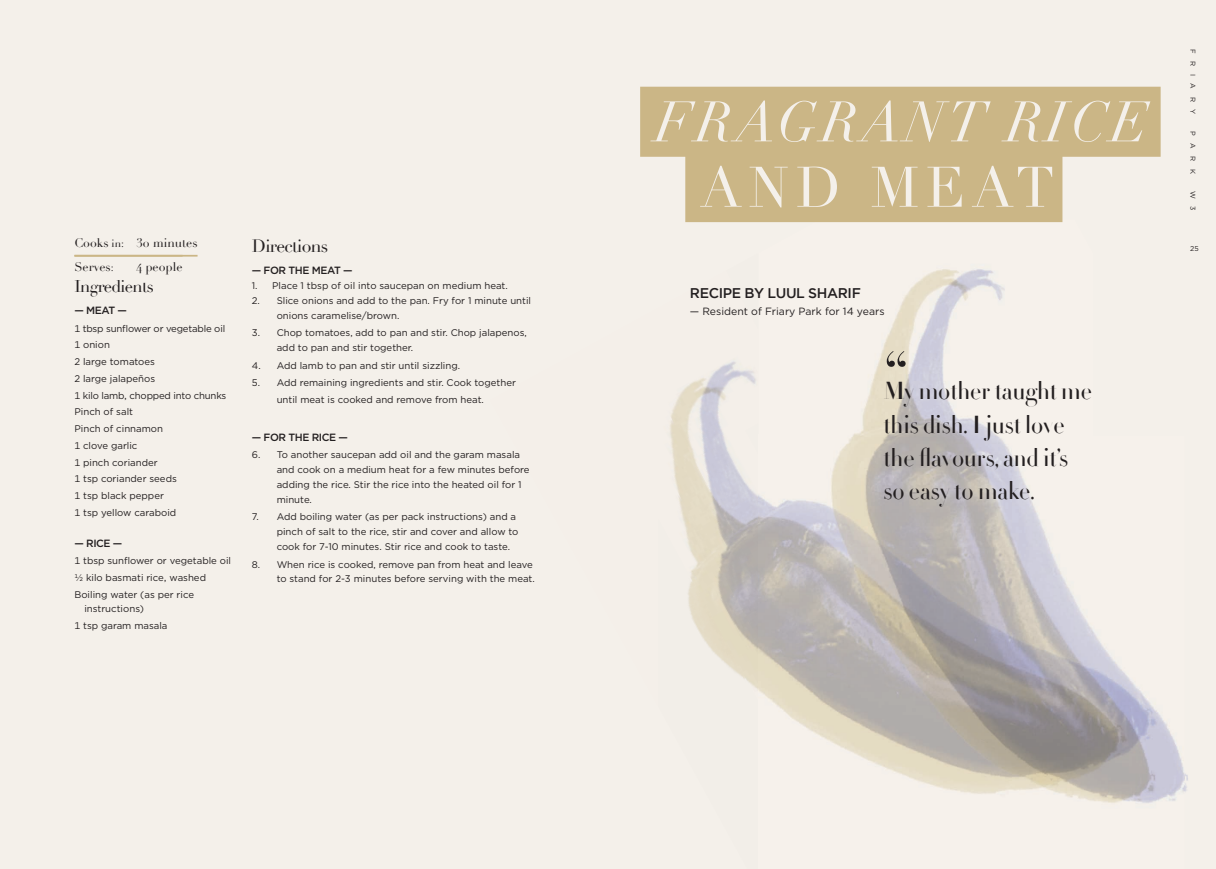
<style>
.page{position:relative;width:1216px;height:869px;background:#fff}
.page>*{position:absolute;margin:0;border:0;box-sizing:border-box;transform-origin:0 0}
.t1{font:italic 56px "Didot";letter-spacing:.06em;color:#f4f0ea}
.t2{font:56px "Didot";letter-spacing:.12em;color:#f4f0ea}
.t3{font:24.5px/33.2px "Didot HTF M96 Medium";color:#231f20}
.t4{font:17.5px "Didot";letter-spacing:-.04em;color:#231f20}
.t5{font:16.62px "Didot";letter-spacing:-.04em;color:#231f20}
.t6{font:500 14px "Gotham";letter-spacing:-.025em;color:#231f20}
.t7{font:12.25px/23.4px "Didot";color:#231f20}
.t8{font:500 10.5px "Gotham";letter-spacing:-.04em;color:#231f20}
.t9{font:10.5px "Gotham";color:#231f20}
.t10{font:9.62px/16.7px "Gotham";color:#231f20}
.t11{font:7px "Gotham";letter-spacing:1.08em;color:#231f20}
.s1{font-size:10.5px}
</style>
<div class="page">
<div style="left:658px;top:0;width:557px;height:868px;background:#f4f0ea"></div>
<div style="left:0;top:0;width:658px;height:868px;background:#f4f0ea"></div>
<img style="left:680px;top:361px;width:76px;height:33px">
<img style="left:670px;top:394px;width:56px;height:62px">
<img style="left:672px;top:456px;width:21px;height:62px">
<img style="left:693px;top:430px;width:65px;height:88px">
<img style="left:745px;top:430px;width:13px;height:24px">
<img style="left:683px;top:518px;width:75px;height:63px">
<img style="left:688px;top:581px;width:70px;height:62px">
<img style="left:736px;top:526px;width:22px;height:52px">
<img style="left:706px;top:643px;width:52px;height:47px">
<img style="left:758px;top:435px;width:426px;height:368px">
<img style="left:758px;top:219px;width:305px;height:216px">
<div style="left:640px;top:87px;width:520px;height:70px;background:#cbb686"></div>
<div style="left:685px;top:152px;width:377px;height:70px;background:#cbb686"></div>
<hr style="left:74px;top:255px;width:123px;height:1px;background:#cbb686">
<svg style="left:886px;top:351px;width:19px;height:15px"></svg>
<p class="t7" style="left:74px;top:232px;width:125px">Cooks <span class="s1">in:</span> 30 minutes<br>Serves<span class="s1">:</span></p>
<p class="t7" style="left:136px;top:255px;width:48px">4 people</p>
<h3 class="t5" style="left:74px;top:276px;width:81px">Ingredients</h3>
<p class="t8" style="left:74px;top:303px;width:54px">— MEAT —</p>
<p class="t10" style="left:74px;top:319px;width:153px">1 tbsp sunflower or vegetable oil<br>1 onion<br>2 large tomatoes<br>2 large jalapeños<br>1 kilo lamb, chopped into chunks<br>Pinch of salt<br>Pinch of cinnamon<br>1 clove garlic<br>1 pinch coriander<br>1 tsp coriander seeds<br>1 tsp black pepper<br>1 tsp yellow caraboid</p>
<p class="t8" style="left:74px;top:536px;width:49px">— RICE —</p>
<p class="t10" style="left:74px;top:552px;width:158px">1 tbsp sunflower or vegetable oil ½ kilo basmati rice, washed<br>Boiling water (as per rice</p>
<p class="t10" style="left:74px;top:600px;width:95px;text-indent:10px">instructions)<br>1 tsp garam masala</p>
<h3 class="t4" style="left:252px;top:236px;width:78px">Directions</h3>
<p class="t8" style="left:252px;top:263px;width:102px">— FOR THE MEAT —</p>
<p class="t10" style="left:252px;top:277px;width:257px">1. Place 1 tbsp of oil into saucepan on medium heat.</p>
<p class="t10" style="left:277px;top:293px;width:256px;line-height:14.9px;text-indent:-25px">2. Slice onions and add to the pan. Fry for 1 minute until onions caramelise/brown.</p>
<p class="t10" style="left:277px;top:325px;width:252px;line-height:14.9px;text-indent:-25px">3. Chop tomatoes, add to pan and stir. Chop jalapenos, add to pan and stir together.</p>
<p class="t10" style="left:252px;top:356px;width:210px">4. Add lamb to pan and stir until sizzling.</p>
<p class="t10" style="left:277px;top:373px;width:241px;line-height:17.5px;text-indent:-25px">5. Add remaining ingredients and stir. Cook together until meat is cooked and remove from heat.</p>
<p class="t8" style="left:252px;top:430px;width:98px">— FOR THE RICE —</p>
<p class="t10" style="left:277px;top:447px;width:254px;line-height:14.9px;text-indent:-25px">6. To another saucepan add oil and the garam masala and cook on a medium heat for a few minutes before adding the rice. Stir the rice into the heated oil for 1 minute.</p>
<p class="t10" style="left:277px;top:509px;width:243px;line-height:14.9px;text-indent:-25px">7. Add boiling water (as per pack instructions) and a pinch of salt to the rice, stir and cover and allow to cook for 7-10 minutes. Stir rice and cook to taste.</p>
<p class="t10" style="left:252px;top:556px;width:284px;line-height:14.9px;text-align:right">8. When rice is cooked, remove pan from heat and leave to stand for 2-3 minutes before serving with the meat.</p>
<h1 class="t1" style="left:655px;top:87px;width:495px">FRAGRANT RICE</h1>
<h1 class="t2" style="left:700px;top:153px;width:355px">AND MEAT</h1>
<h3 class="t6" style="left:690px;top:285px;width:172px">RECIPE BY LUUL SHARIF</h3>
<p class="t9" style="left:690px;top:304px;width:196px">— Resident of Friary Park for 14 years</p>
<h2 class="t3" style="left:883px;top:375px;width:210px">My mother taught me this dish. I just love the flavours, and it’s so easy to make.</h2>
<p class="t11" style="left:1197px;top:49px;width:66px;rotate:90deg">FRIARY</p>
<p class="t11" style="left:1197px;top:131px;width:44px;rotate:90deg">PARK</p>
<p class="t11" style="left:1197px;top:191px;width:21px;rotate:90deg">W 3</p>
<p class="t11" style="left:1189px;top:244px;width:10px">25</p>
</div>
